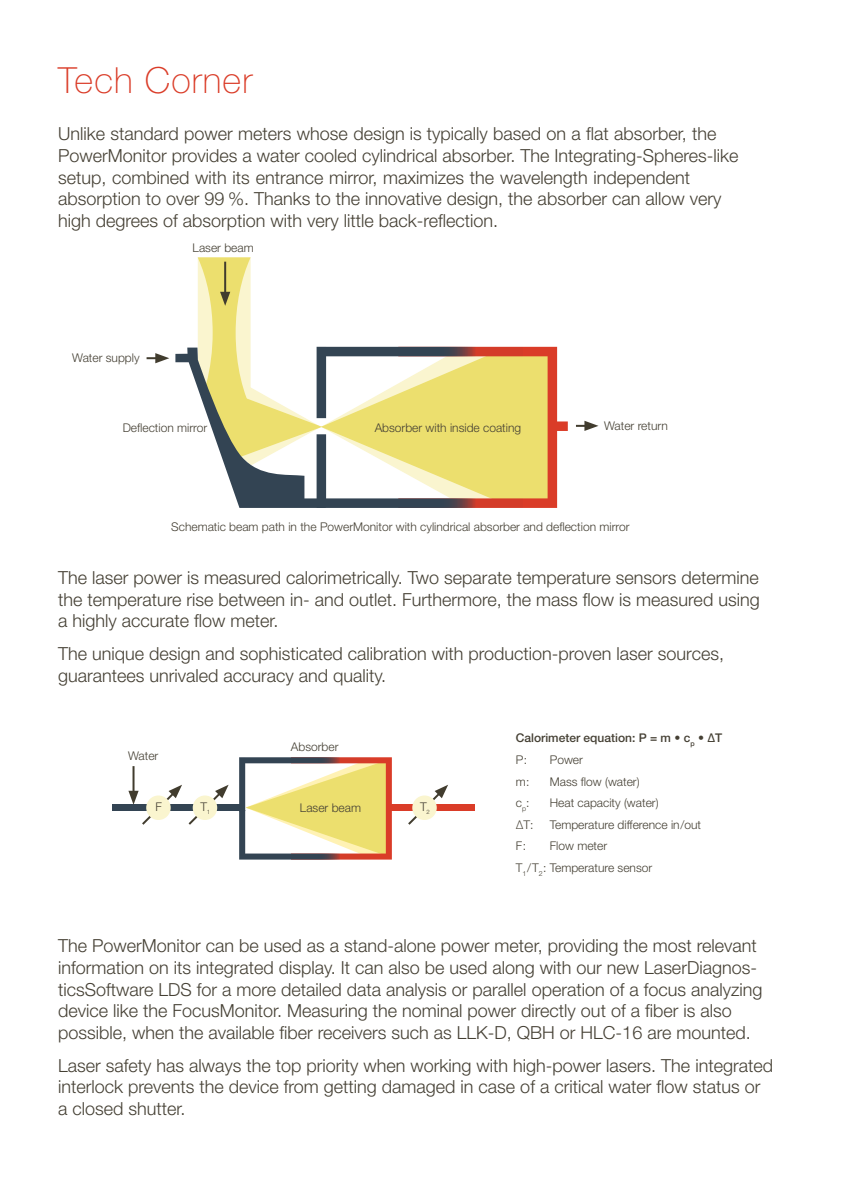
<style>
.page{position:relative;width:842px;height:1191px;background:#fff}
.page>*{position:absolute;margin:0;border:0;box-sizing:border-box;transform-origin:0 0}
.t1{font:100 36px "Helvetica Neue LT Std";letter-spacing:.03em;color:#da3c28}
.t2{font:300 18px/21.6px "Helvetica Neue LT Std";color:#454034}
.t3{font:300 12px/21.6px "Helvetica Neue LT Std";color:#454034}
.t4{font:500 12px/21.6px "Helvetica Neue LT Std";color:#454034}
.s1{font-weight:300}
</style>
<div class="page">
<svg style="left:576px;top:421px;width:22px;height:10px"></svg>
<svg style="left:147px;top:353px;width:22px;height:10px"></svg>
<svg style="left:175px;top:257px;width:393px;height:251px"></svg>
<div style="left:112px;top:804px;width:127px;height:7px;background:#334453"></div>
<div style="left:391px;top:804px;width:84px;height:7px;background:#da3c28"></div>
<svg style="left:239px;top:757px;width:153px;height:102px"></svg>
<svg style="left:408px;top:785px;width:40px;height:40px"></svg>
<div style="left:412px;top:795px;width:25px;height:25px;background:#faf5cf;border-radius:50%"></div>
<hr style="left:133px;top:766px;width:2px;height:28px;background:#413c2e">
<svg style="left:128px;top:784px;width:101px;height:41px"></svg>
<h1 class="t1" style="left:58px;top:59px;width:196px">Tech Corner</h1>
<p class="t2" style="left:58px;top:123px;width:682px">Unlike standard power meters whose design is typically based on a flat absorber, the PowerMonitor provides a water cooled cylindrical absorber. The Integrating-Spheres-like setup, combined with its entrance mirror, maximizes the wavelength independent absorption to over 99 %. Thanks to the innovative design, the absorber can allow very high degrees of absorption with very little back-reflection.</p>
<p class="t3" style="left:72px;top:347px;width:69px">Water supply</p>
<p class="t3" style="left:193px;top:236px;width:63px">Laser beam</p>
<p class="t3" style="left:123px;top:416px;width:86px">Deflection mirror</p>
<p class="t3" style="left:375px;top:416px;width:148px">Absorber with inside coating</p>
<p class="t3" style="left:604px;top:415px;width:65px">Water return</p>
<p class="t3" style="left:171px;top:516px;width:460px">Schematic beam path in the PowerMonitor with cylindrical absorber and deflection mirror</p>
<p class="t2" style="left:58px;top:566px;width:703px;text-align:justify">The laser power is measured calorimetrically. Two separate temperature sensors determine the temperature rise between in- and outlet. Furthermore, the mass flow is measured using a highly accurate flow meter.</p>
<p class="t2" style="left:58px;top:642px;width:667px">The unique design and sophisticated calibration with production-proven laser sources, guarantees unrivaled accuracy and quality.</p>
<p class="t3" style="left:128px;top:745px;width:32px">Water</p>
<p class="t3" style="left:291px;top:736px;width:49px">Absorber</p>
<p class="t4" style="left:516px;top:727px;width:208px">Calorimeter equation: P = m • c<sub>p</sub> • ∆T<br><span class="s1">P:</span></p>
<p class="t3" style="left:550px;top:748px;width:35px">Power</p>
<p class="t3" style="left:156px;top:795px;width:8px">F</p>
<p class="t3" style="left:200px;top:795px;width:11px">T<sub>1</sub></p>
<p class="t3" style="left:300px;top:796px;width:63px">Laser beam</p>
<p class="t3" style="left:420px;top:795px;width:11px">T<sub>2</sub></p>
<p class="t3" style="left:516px;top:770px;width:15px">m:</p>
<p class="t3" style="left:550px;top:770px;width:91px">Mass flow (water)</p>
<p class="t3" style="left:516px;top:791px;width:15px">c<sub>p</sub>:</p>
<p class="t3" style="left:550px;top:791px;width:110px">Heat capacity (water)</p>
<p class="t3" style="left:516px;top:813px;width:19px">∆T:</p>
<p class="t3" style="left:550px;top:813px;width:153px">Temperature difference in/out</p>
<p class="t3" style="left:516px;top:835px;width:12px">F:</p>
<p class="t3" style="left:516px;top:835px;width:138px;text-indent:34px">Flow meter<br>T<sub>1</sub>/T<sub>2</sub>: Temperature sensor</p>
<p class="t2" style="left:58px;top:934px;width:706px">The PowerMonitor can be used as a stand-alone power meter, providing the most relevant information on its integrated display. It can also be used along with our new LaserDiagnos&shy;ticsSoftware LDS for a more detailed data analysis or parallel operation of a focus analyzing device like the FocusMonitor. Measuring the nominal power directly out of a fiber is also possible, when the available fiber receivers such as LLK-D, QBH or HLC-16 are mounted.</p>
<p class="t2" style="left:58px;top:1054px;width:716px">Laser safety has always the top priority when working with high-power lasers. The integrated interlock prevents the device from getting damaged in case of a critical water flow status or a closed shutter.</p>
</div>
